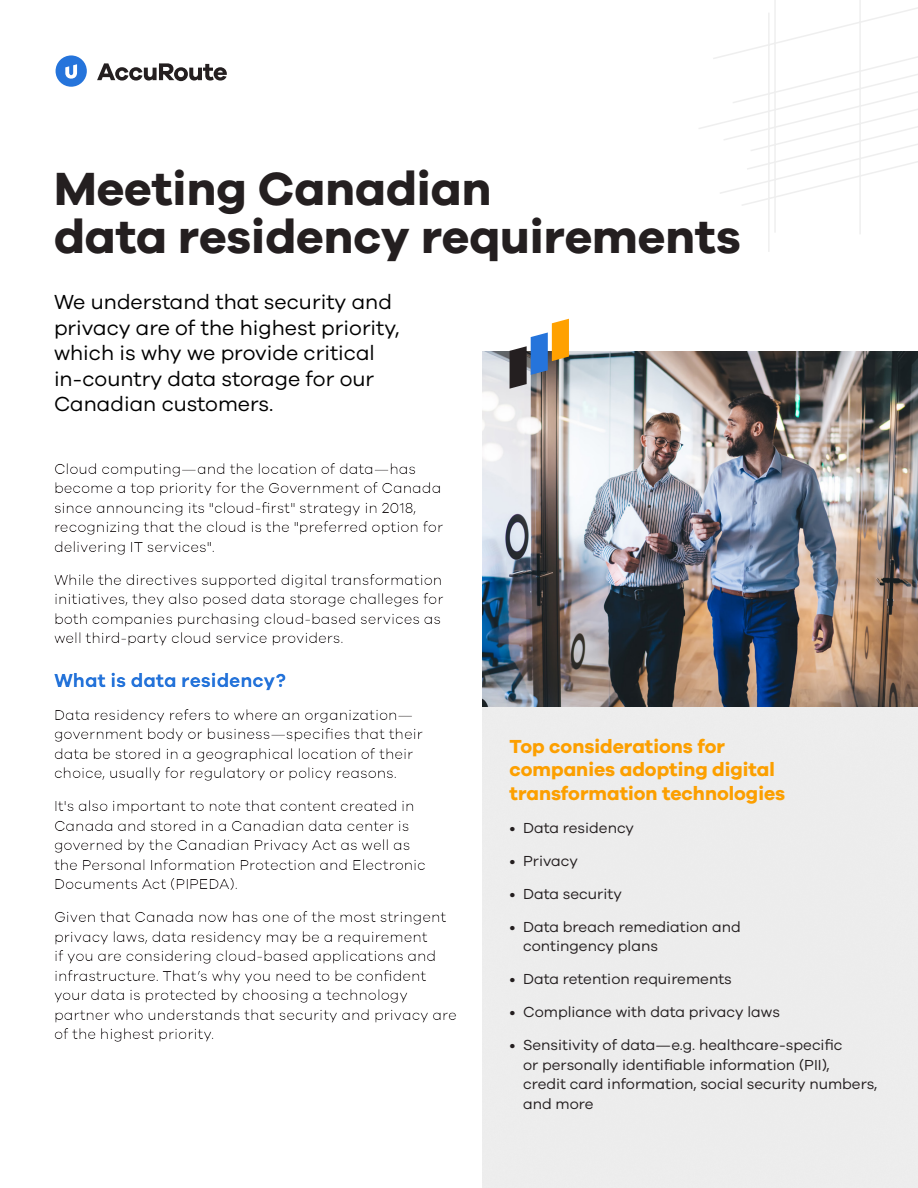
<style>
.page{position:relative;width:918px;height:1188px;background:#fff}
.page>*{position:absolute;margin:0;border:0;box-sizing:border-box;transform-origin:0 0}
.t1{font:700 48px/48px "Galano Grotesque";color:#241f20}
.t2{font:21px/25.5px "Galano Grotesque";color:#000}
.t3{font:700 19.5px/23.4px "Galano Grotesque";color:#ffa100}
.t4{font:700 19.5px "Galano Grotesque";color:#2574db}
.t5{font:15px/19.5px "Galano Grotesque";color:#241f20}
</style>
<div class="page">
<svg style="left:97px;top:63px;width:130px;height:18px"></svg>
<svg style="left:56px;top:55px;width:31px;height:32px"></svg>
<svg style="left:699px;top:0;width:219px;height:252px"></svg>
<div style="left:469px;top:696px;width:449px;height:492px;background:#efefef"></div>
<img style="left:483px;top:352px;width:435px;height:354px">
<svg style="left:510px;top:319px;width:59px;height:70px"></svg>
<h1 class="t1" style="left:54px;top:163px;width:688px">Meeting Canadian<br>data residency requirements</h1>
<h2 class="t2" style="left:54px;top:289px;width:347px">We understand that security and privacy are of the highest priority, which is why we provide critical in-country data storage for our<br>Canadian customers.</h2>
<p class="t5" style="left:54px;top:459px;width:391px">Cloud computing—and the location of data—has become a top priority for the Government of Canada since announcing its "cloud-first" strategy in 2018, recognizing that the cloud is the "preferred option for delivering IT services".</p>
<p class="t5" style="left:54px;top:570px;width:391px">While the directives supported digital transformation initiatives, they also posed data storage challeges for both companies purchasing cloud-based services as well third-party cloud service providers.</p>
<h3 class="t4" style="left:54px;top:668px;width:233px">What is data residency?</h3>
<p class="t5" style="left:54px;top:705px;width:370px">Data residency refers to where an organization— government body or business—specifies that their data be stored in a geographical location of their choice, usually for regulatory or policy reasons.</p>
<p class="t5" style="left:54px;top:796px;width:373px">It's also important to note that content created in Canada and stored in a Canadian data center is governed by the Canadian Privacy Act as well as the Personal Information Protection and Electronic Documents Act (PIPEDA).</p>
<p class="t5" style="left:54px;top:907px;width:404px">Given that Canada now has one of the most stringent privacy laws, data residency may be a requirement<br>if you are considering cloud-based applications and infrastructure. That’s why you need to be confident your data is protected by choosing a technology partner who understands that security and privacy are of the highest priority.</p>
<h3 class="t3" style="left:510px;top:734px;width:277px">Top considerations for companies adopting digital transformation technologies</h3>
<p class="t5" style="left:510px;top:817px;width:126px">• Data residency</p>
<p class="t5" style="left:510px;top:850px;width:70px">• Privacy</p>
<p class="t5" style="left:510px;top:883px;width:114px">• Data security</p>
<p class="t5" style="left:523px;top:916px;width:219px;text-indent:-14px">• Data breach remediation and contingency plans</p>
<p class="t5" style="left:510px;top:969px;width:224px">• Data retention requirements</p>
<p class="t5" style="left:510px;top:1002px;width:272px">• Compliance with data privacy laws</p>
<p class="t5" style="left:523px;top:1035px;width:356px;text-indent:-14px">• Sensitivity of data—e.g. healthcare-specific<br>or personally identifiable information (PII),<br>credit card information, social security numbers, and more</p>
</div>
